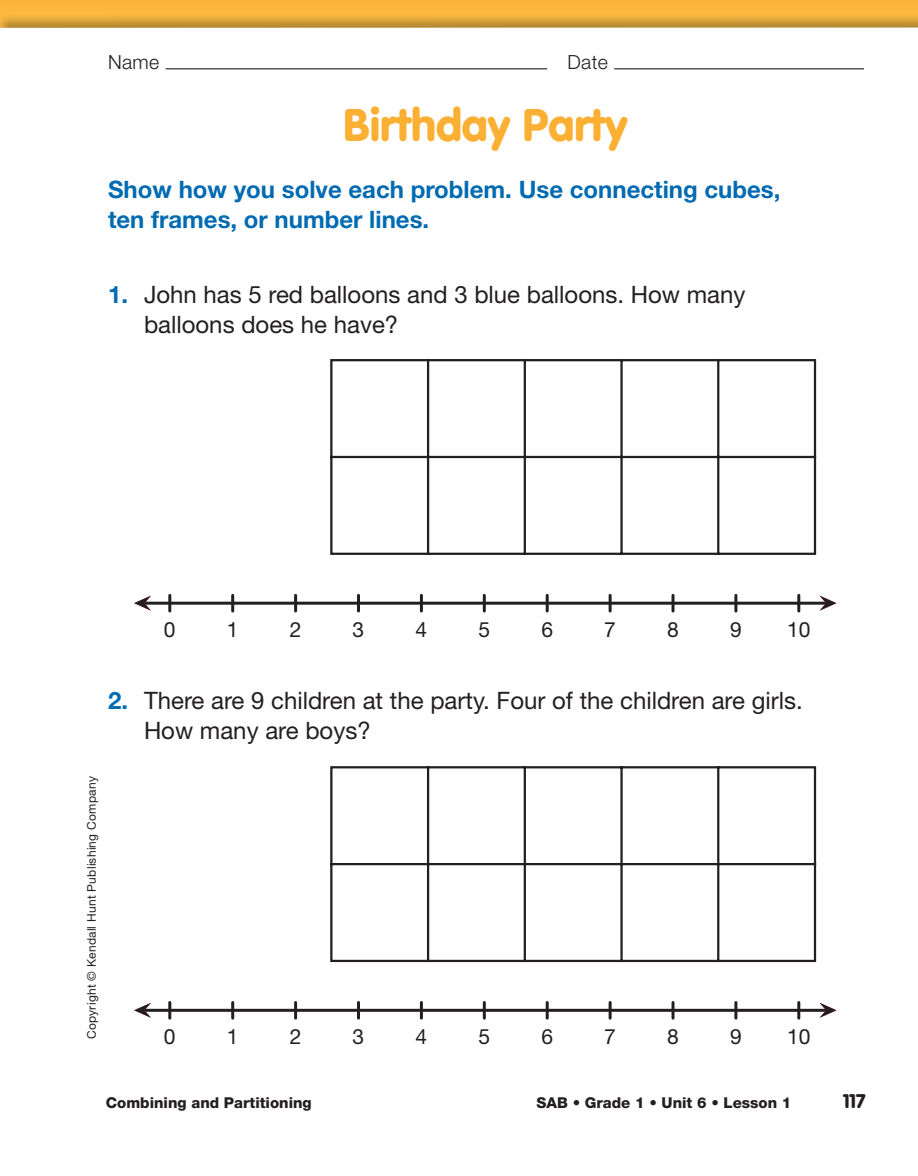
<style>
.page{position:relative;width:918px;height:1176px;background:#fff}
.page>*{position:absolute;margin:0;border:0;box-sizing:border-box;transform-origin:0 0}
.t1{font:900 45px "VAG Rounded Std";color:#fbb033}
.t2{font:24px/30px "Helvetica Neue";color:#231f20}
.t3{font:700 24px/30px "Helvetica Neue";color:#006bb2}
.t4{font:21px "Helvetica Neue";color:#231f20}
.t5{font:300 19.5px "Helvetica Neue";letter-spacing:.02em;color:#231f20}
.t6{font:900 19.5px "VAG Rounded Std";color:#231f20}
.t7{font:800 15px "Helvetica Neue";color:#231f20}
.t8{font:12px "Helvetica Neue";letter-spacing:.02em;color:#231f20}
.s1{font-weight:700;color:#006bb2}
</style>
<div class="page">
<div style="left:0;top:0;width:918px;height:13px;background:#fcb73c"></div>
<img style="left:0;top:13px;width:918px;height:15px">
<hr style="left:166px;top:68px;width:381px;height:1px;background:#231f20">
<hr style="left:614px;top:68px;width:250px;height:1px;background:#231f20">
<svg style="left:330px;top:359px;width:487px;height:196px"></svg>
<hr style="left:145px;top:601px;width:680px;height:3px;background:#231f20">
<hr style="left:797px;top:595px;width:3px;height:16px;background:#231f20">
<hr style="left:168px;top:595px;width:3px;height:16px;background:#231f20">
<hr style="left:294px;top:595px;width:3px;height:16px;background:#231f20">
<hr style="left:231px;top:595px;width:3px;height:16px;background:#231f20">
<hr style="left:357px;top:595px;width:3px;height:16px;background:#231f20">
<hr style="left:483px;top:595px;width:3px;height:16px;background:#231f20">
<hr style="left:420px;top:595px;width:3px;height:16px;background:#231f20">
<hr style="left:546px;top:595px;width:3px;height:16px;background:#231f20">
<hr style="left:609px;top:595px;width:3px;height:16px;background:#231f20">
<hr style="left:734px;top:595px;width:3px;height:16px;background:#231f20">
<hr style="left:672px;top:595px;width:3px;height:16px;background:#231f20">
<svg style="left:820px;top:595px;width:16px;height:15px"></svg>
<svg style="left:134px;top:595px;width:17px;height:15px"></svg>
<svg style="left:330px;top:766px;width:487px;height:196px"></svg>
<hr style="left:145px;top:1008px;width:680px;height:3px;background:#231f20">
<hr style="left:797px;top:1002px;width:3px;height:15px;background:#231f20">
<hr style="left:168px;top:1002px;width:3px;height:15px;background:#231f20">
<hr style="left:294px;top:1002px;width:3px;height:15px;background:#231f20">
<hr style="left:231px;top:1002px;width:3px;height:15px;background:#231f20">
<hr style="left:357px;top:1002px;width:3px;height:15px;background:#231f20">
<hr style="left:483px;top:1002px;width:3px;height:15px;background:#231f20">
<hr style="left:420px;top:1002px;width:3px;height:15px;background:#231f20">
<hr style="left:546px;top:1002px;width:3px;height:15px;background:#231f20">
<hr style="left:609px;top:1002px;width:3px;height:15px;background:#231f20">
<hr style="left:734px;top:1002px;width:3px;height:15px;background:#231f20">
<hr style="left:672px;top:1002px;width:3px;height:15px;background:#231f20">
<svg style="left:820px;top:1003px;width:16px;height:14px"></svg>
<svg style="left:134px;top:1002px;width:17px;height:15px"></svg>
<p class="t5" style="left:108px;top:55px;width:53px">Name</p>
<p class="t5" style="left:567px;top:55px;width:42px">Date</p>
<h1 class="t1" style="left:344px;top:106px;width:286px">Birthday Party</h1>
<p class="t3" style="left:108px;top:177px;width:674px">Show how you solve each problem. Use connecting cubes, ten frames, or number lines.</p>
<p class="t2" style="left:144px;top:282px;width:603px;text-indent:-36px"><span class="s1">1.</span> John has 5 red balloons and 3 blue balloons. How many balloons does he have?</p>
<p class="t4" style="left:164px;top:621px;width:13px">0</p>
<p class="t4" style="left:227px;top:622px;width:13px">1</p>
<p class="t4" style="left:290px;top:622px;width:13px">2</p>
<p class="t4" style="left:353px;top:622px;width:13px">3</p>
<p class="t4" style="left:416px;top:622px;width:13px">4</p>
<p class="t4" style="left:478px;top:622px;width:13px">5</p>
<p class="t4" style="left:541px;top:622px;width:13px">6</p>
<p class="t4" style="left:604px;top:622px;width:13px">7</p>
<p class="t4" style="left:667px;top:622px;width:13px">8</p>
<p class="t4" style="left:730px;top:622px;width:13px">9</p>
<p class="t4" style="left:787px;top:622px;width:25px">10</p>
<p class="t2" style="left:144px;top:687px;width:660px;text-indent:-36px"><span class="s1">2.</span> There are 9 children at the party. Four of the children are girls.<br>How many are boys?</p>
<p class="t8" style="left:87px;top:1038px;width:264px;rotate:-90deg">Copyright © Kendall Hunt Publishing Company</p>
<p class="t4" style="left:164px;top:1028px;width:13px">0</p>
<p class="t4" style="left:227px;top:1029px;width:13px">1</p>
<p class="t4" style="left:290px;top:1029px;width:13px">2</p>
<p class="t4" style="left:353px;top:1029px;width:13px">3</p>
<p class="t4" style="left:416px;top:1029px;width:13px">4</p>
<p class="t4" style="left:478px;top:1029px;width:13px">5</p>
<p class="t4" style="left:541px;top:1029px;width:13px">6</p>
<p class="t4" style="left:604px;top:1029px;width:13px">7</p>
<p class="t4" style="left:667px;top:1029px;width:13px">8</p>
<p class="t4" style="left:730px;top:1029px;width:13px">9</p>
<p class="t4" style="left:787px;top:1029px;width:25px">10</p>
<p class="t7" style="left:106px;top:1097px;width:207px">Combining and Partitioning</p>
<p class="t7" style="left:537px;top:1097px;width:256px">SAB • Grade 1 • Unit 6 • Lesson 1</p>
<p class="t6" style="left:843px;top:1092px;width:24px">117</p>
</div>
